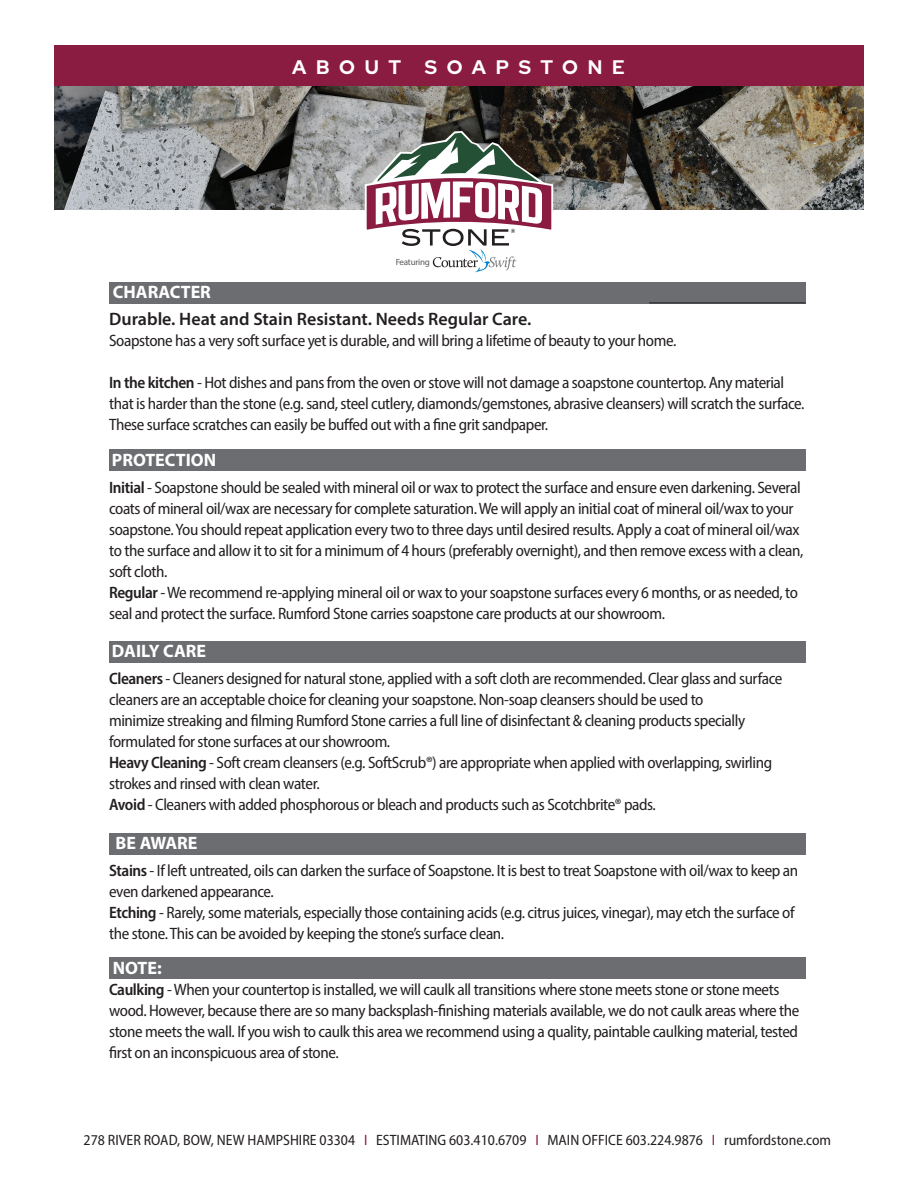
<style>
.page{position:relative;width:918px;height:1188px;background:#fff}
.page>*{position:absolute;margin:0;border:0;box-sizing:border-box;transform-origin:0 0}
.t1{font:700 19.5px "Red Hat Display";letter-spacing:.5em;color:#fff}
.t2{font:600 18px "Myriad Pro";color:#231f20}
.t3{font:700 18px "Myriad Pro";color:#fff}
.t4{font:semi-condensed 16.5px/21px "Myriad Pro";letter-spacing:-.025em;color:#231f20}
.t5{font:semi-condensed 15px "Myriad Pro";color:#231f20}
.t6{font:9px "Myriad Pro";letter-spacing:-.025em;color:#57585a}
.s1{font-weight:600}
.s2{color:#8b1c41}
</style>
<div class="page">
<div style="left:109px;top:958px;width:697px;height:21px;background:#6c6d70"></div>
<div style="left:109px;top:833px;width:697px;height:22px;background:#6c6d70"></div>
<div style="left:109px;top:641px;width:697px;height:22px;background:#6c6d70"></div>
<div style="left:109px;top:449px;width:697px;height:22px;background:#6c6d70"></div>
<img style="left:54px;top:86px;width:810px;height:123px">
<div style="left:54px;top:45px;width:810px;height:41px;background:#8b1c41"></div>
<svg style="left:364px;top:130px;width:190px;height:143px"></svg>
<div style="left:109px;top:283px;width:697px;height:21px;background:#6c6d70"></div>
<hr style="left:649px;top:303px;width:157px;height:1px;background:#231f20">
<p class="t1" style="left:292px;top:54px;width:334px">ABOUT SOAPSTONE</p>
<p class="t6" style="left:396px;top:257px;width:36px">Featuring</p>
<p class="t3" style="left:113px;top:281px;width:100px">CHARACTER</p>
<p class="t2" style="left:109px;top:308px;width:424px">Durable. Heat and Stain Resistant. Needs Regular Care.</p>
<p class="t4" style="left:109px;top:330px;width:569px">Soapstone has a very soft surface yet is durable, and will bring a lifetime of beauty to your home.</p>
<p class="t4" style="left:109px;top:372px;width:697px"><span class="s1">In the kitchen</span> - Hot dishes and pans from the oven or stove will not damage a soapstone countertop. Any material that is harder than the stone (e.g. sand, steel cutlery, diamonds/gemstones, abrasive cleansers) will scratch the surface.<br>These surface scratches can easily be buffed out with a fine grit sandpaper.</p>
<p class="t3" style="left:112px;top:448px;width:106px">PROTECTION</p>
<p class="t4" style="left:109px;top:476px;width:696px"><span class="s1">Initial</span> - Soapstone should be sealed with mineral oil or wax to protect the surface and ensure even darkening. Several coats of mineral oil/wax are necessary for complete saturation. We will apply an initial coat of mineral oil/wax to your soapstone. You should repeat application every two to three days until desired results. Apply a coat of mineral oil/wax to the surface and allow it to sit for a minimum of 4 hours (preferably overnight), and then remove excess with a clean, soft cloth.<br><span class="s1">Regular</span> - We recommend re-applying mineral oil or wax to your soapstone surfaces every 6 months, or as needed, to seal and protect the surface. Rumford Stone carries soapstone care products at our showroom.</p>
<p class="t3" style="left:112px;top:639px;width:96px">DAILY CARE</p>
<p class="t4" style="left:109px;top:668px;width:675px"><span class="s1">Cleaners</span> - Cleaners designed for natural stone, applied with a soft cloth are recommended. Clear glass and surface cleaners are an acceptable choice for cleaning your soapstone. Non-soap cleansers should be used to<br>minimize streaking and filming Rumford Stone carries a full line of disinfectant &amp; cleaning products specially formulated for stone surfaces at our showroom.<br><span class="s1">Heavy Cleaning</span> - Soft cream cleansers (e.g. SoftScrub®) are appropriate when applied with overlapping, swirling strokes and rinsed with clean water.<br><span class="s1">Avoid</span> - Cleaners with added phosphorous or bleach and products such as Scotchbrite® pads.</p>
<p class="t3" style="left:116px;top:831px;width:83px">BE AWARE</p>
<p class="t4" style="left:109px;top:860px;width:691px"><span class="s1">Stains</span> - If left untreated, oils can darken the surface of Soapstone. It is best to treat Soapstone with oil/wax to keep an even darkened appearance.<br><span class="s1">Etching</span> - Rarely, some materials, especially those containing acids (e.g. citrus juices, vinegar), may etch the surface of the stone. This can be avoided by keeping the stone’s surface clean.</p>
<p class="t3" style="left:113px;top:956px;width:50px">NOTE:</p>
<p class="t4" style="left:109px;top:979px;width:692px"><span class="s1">Caulking</span> - When your countertop is installed, we will caulk all transitions where stone meets stone or stone meets wood. However, because there are so many backsplash-finishing materials available, we do not caulk areas where the stone meets the wall. If you wish to caulk this area we recommend using a quality, paintable caulking material, tested first on an inconspicuous area of stone.</p>
<p class="t5" style="left:84px;top:1130px;width:749px">278 RIVER ROAD, BOW, NEW HAMPSHIRE 03304 <span class="s2">I</span> ESTIMATING 603.410.6709 <span class="s2">I</span> MAIN OFFICE 603.224.9876 <span class="s2">I</span> rumfordstone.com</p>
</div>
